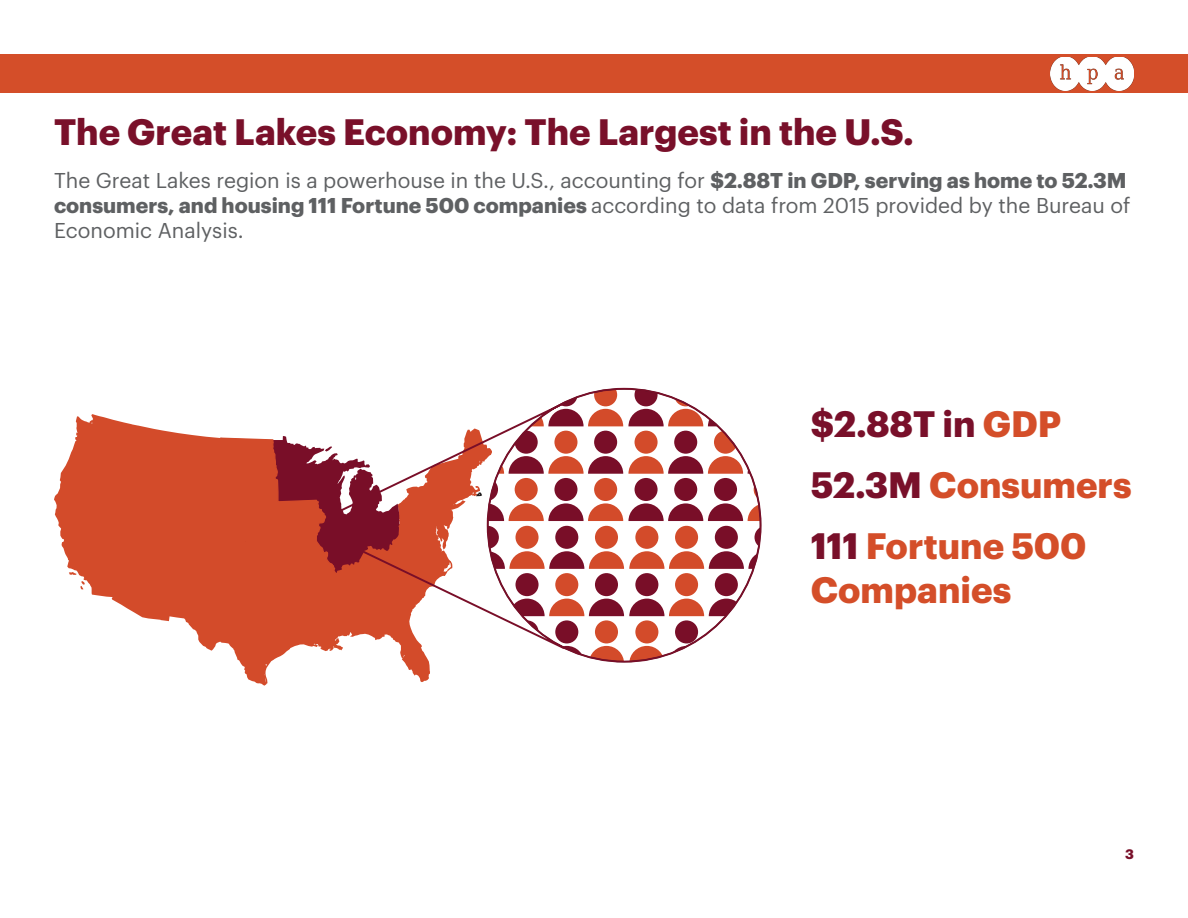
<style>
.page{position:relative;width:1188px;height:918px;background:#fff}
.page>*{position:absolute;margin:0;border:0;box-sizing:border-box;transform-origin:0 0}
.t1{font:700 36px/61.2px "Graphik";color:#d44e29}
.t2{font:700 36px "Graphik";color:#79102a}
.t3{font:21px/25.2px "Graphik";color:#5e6062}
.t4{font:700 13.5px "Graphik";color:#79102a}
.s1{font-weight:700}
.s2{color:#79102a}
</style>
<div class="page">
<div style="left:0;top:54px;width:1188px;height:38px;background:#d44e29"></div>
<img style="left:1051px;top:57px;width:83px;height:33px">
<svg style="left:54px;top:414px;width:376px;height:272px;fill:#d34b2a"></svg>
<svg style="left:69px;top:572px;width:8px;height:3px"></svg>
<svg style="left:81px;top:581px;width:4px;height:9px"></svg>
<svg style="left:324px;top:387px;width:438px;height:277px"></svg>
<svg style="left:203px;top:436px;width:196px;height:195px;background:#c45040"></svg>
<h1 class="t2" style="left:54px;top:104px;width:862px">The Great Lakes Economy: The Largest in the U.S.</h1>
<p class="t3" style="left:54px;top:166px;width:1078px">The Great Lakes region is a powerhouse in the U.S., accounting for <span class="s1">$2.88T in GDP, serving as home to 52.3M consumers, and housing 111 Fortune 500 companies</span> according to data from 2015 provided by the Bureau of<br>Economic Analysis.</p>
<h1 class="t1" style="left:811px;top:390px;width:322px"><span class="s2">$2.88T in</span> GDP<br><span class="s2">52.3M</span> Consumers<br><span class="s2">111</span> Fortune 500</h1>
<h1 class="t1" style="left:811px;top:556px;width:202px">Companies</h1>
<p class="t4" style="left:1125px;top:844px;width:10px">3</p>
</div>
